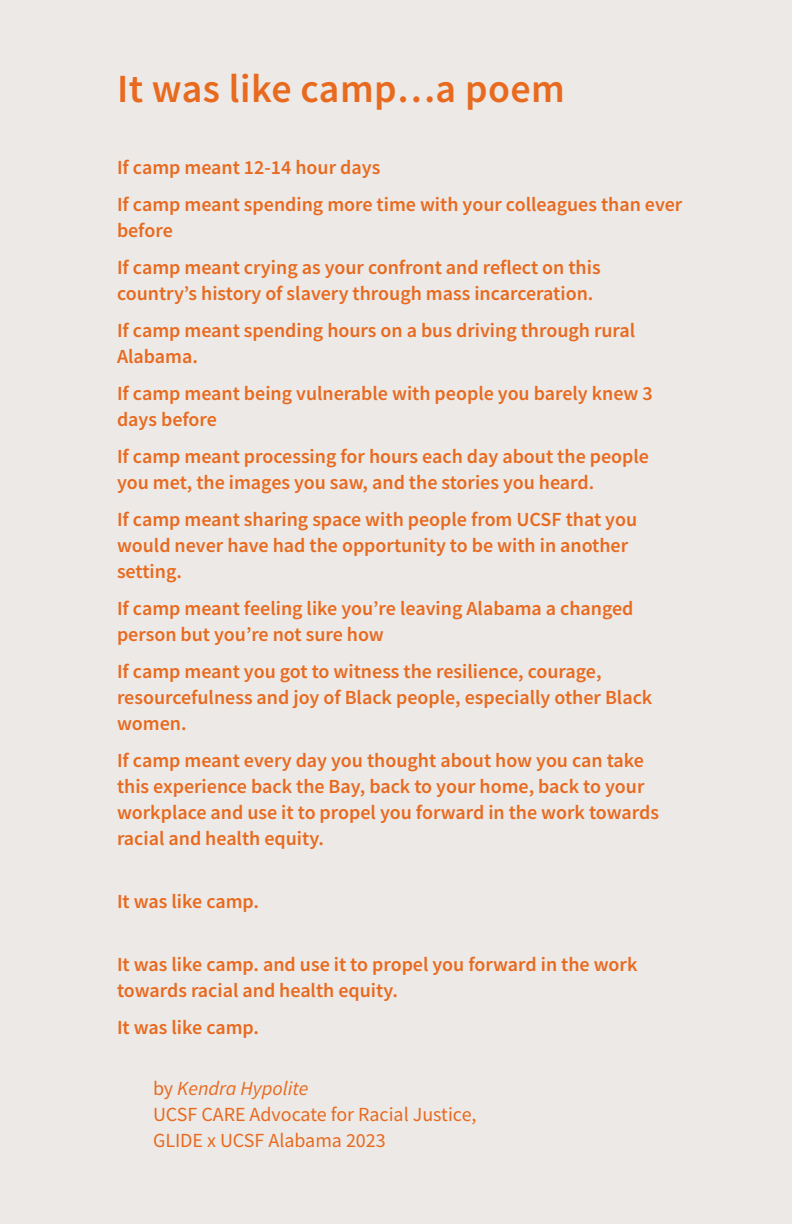
<style>
.page{position:relative;width:792px;height:1224px;background:#ece9e7}
.page>*{position:absolute;margin:0;border:0;box-sizing:border-box;transform-origin:0 0}
.t1{font:600 40px "Source Sans Pro";letter-spacing:.01em;color:#e86a1f}
.t2{font:600 20px/26px "Source Sans Pro";color:#e86a1f}
.t3{font:20px/26px "Source Sans Pro";color:#e86a1f}
.s1{font-style:italic}
</style>
<div class="page">
<h1 class="t1" style="left:117px;top:62px;width:449px">It was like camp…a poem</h1>
<p class="t2" style="left:117px;top:149px;width:567px;line-height:37px">If camp meant 12-14 hour days<br>If camp meant spending more time with your colleagues than ever</p>
<p class="t2" style="left:117px;top:212px;width:485px;line-height:37px">before<br>If camp meant crying as your confront and reflect on this</p>
<p class="t2" style="left:117px;top:275px;width:520px;line-height:37px">country’s history of slavery through mass incarceration.<br>If camp meant spending hours on a bus driving through rural</p>
<p class="t2" style="left:117px;top:338px;width:537px;line-height:37px">Alabama.<br>If camp meant being vulnerable with people you barely knew 3</p>
<p class="t2" style="left:117px;top:401px;width:534px;line-height:37px">days before<br>If camp meant processing for hours each day about the people</p>
<p class="t2" style="left:117px;top:464px;width:522px;line-height:37px">you met, the images you saw, and the stories you heard.<br>If camp meant sharing space with people from UCSF that you</p>
<p class="t2" style="left:117px;top:532px;width:513px">would never have had the opportunity to be with in another setting.</p>
<p class="t2" style="left:117px;top:595px;width:518px">If camp meant feeling like you’re leaving Alabama a changed person but you’re not sure how</p>
<p class="t2" style="left:117px;top:658px;width:537px">If camp meant you got to witness the resilience, courage, resourcefulness and joy of Black people, especially other Black women.</p>
<p class="t2" style="left:117px;top:747px;width:544px">If camp meant every day you thought about how you can take this experience back the Bay, back to your home, back to your workplace and use it to propel you forward in the work towards racial and health equity.</p>
<p class="t2" style="left:117px;top:888px;width:144px">It was like camp.</p>
<p class="t2" style="left:117px;top:951px;width:522px">It was like camp. and use it to propel you forward in the work towards racial and health equity.</p>
<p class="t2" style="left:117px;top:1014px;width:144px">It was like camp.</p>
<p class="t3" style="left:153px;top:1075px;width:325px">by <span class="s1">Kendra Hypolite<br></span>UCSF CARE Advocate for Racial Justice,<br>GLIDE x UCSF Alabama 2023</p>
</div>
